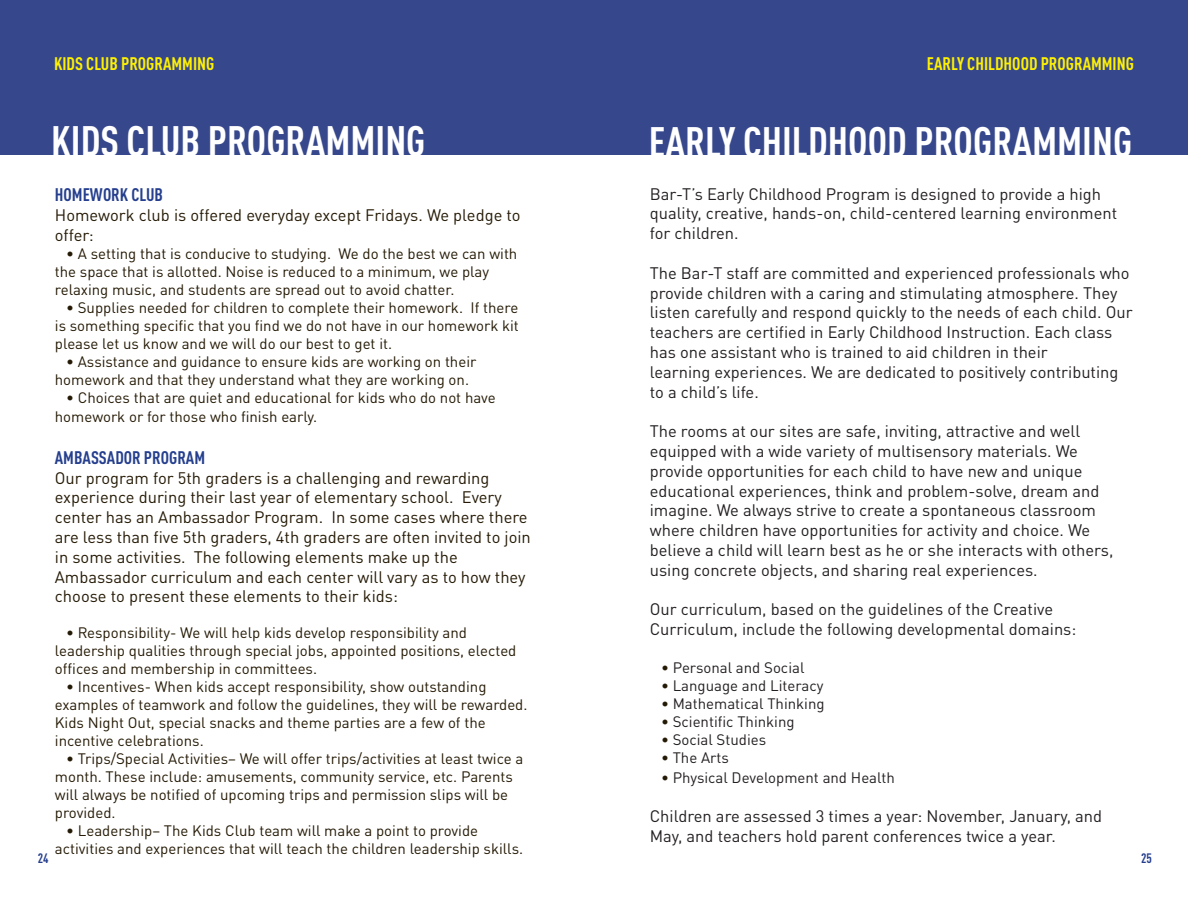
<style>
.page{position:relative;width:1188px;height:918px;background:#fff}
.page>*{position:absolute;margin:0;border:0;box-sizing:border-box;transform-origin:0 0}
.t1{font:700 condensed 42px "DINOT";color:#fff}
.t2{font:700 condensed 18px "DINOT";color:#fff101}
.t3{font:700 condensed 18px "DINOT";color:#253f8e}
.t4{font:16.5px/19.8px "DINOT";color:#231f20}
.t5{font:16.5px/19.8px "DINOT";color:#251a05}
.t6{font:15px/18px "DINOT";color:#251a05}
.t7{font:15px "DINOT";color:#231f20}
.t8{font:700 condensed 13.5px "DINOT";color:#253f8e}
.s1{color:#251a05}
</style>
<div class="page">
<div style="left:0;top:0;width:1188px;height:155px;background:#36478c"></div>
<p class="t2" style="left:54px;top:53px;width:162px">KIDS CLUB PROGRAMMING</p>
<p class="t2" style="left:927px;top:53px;width:209px">EARLY CHILDHOOD PROGRAMMING</p>
<h1 class="t1" style="left:51px;top:116px;width:376px">KIDS CLUB PROGRAMMING</h1>
<h1 class="t1" style="left:649px;top:116px;width:485px">EARLY CHILDHOOD PROGRAMMING</h1>
<p class="t3" style="left:55px;top:184px;width:110px">HOMEWORK CLUB</p>
<p class="t5" style="left:55px;top:205px;width:467px">Homework club is offered everyday except Fridays. We pledge to offer:</p>
<p class="t6" style="left:55px;top:244px;width:464px;text-indent:11px">• A setting that is conducive to studying. We do the best we can with the space that is allotted. Noise is reduced to a minimum, we play relaxing music, and students are spread out to avoid chatter.</p>
<p class="t6" style="left:55px;top:298px;width:466px;text-align:justify;text-indent:11px">• Supplies needed for children to complete their homework. If there is something specific that you find we do not have in our homework kit please let us know and we will do our best to get it.</p>
<p class="t6" style="left:55px;top:352px;width:423px;text-indent:11px">• Assistance and guidance to ensure kids are working on their homework and that they understand what they are working on.</p>
<p class="t6" style="left:55px;top:387px;width:442px;line-height:19.8px;text-indent:11px">• Choices that are quiet and educational for kids who do not have homework or for those who finish early.</p>
<p class="t3" style="left:55px;top:447px;width:152px">AMBASSADOR PROGRAM</p>
<p class="t5" style="left:55px;top:468px;width:478px">Our program for 5th graders is a challenging and rewarding experience during their last year of elementary school. Every center has an Ambassador Program. In some cases where there are less than five 5th graders, 4th graders are often invited to join in some activities. The following elements make up the Ambassador curriculum and each center will vary as to how they choose to present these elements to their kids:</p>
<p class="t6" style="left:55px;top:624px;width:463px;text-indent:11px">• Responsibility- We will help kids develop responsibility and leadership qualities through special jobs, appointed positions, elected offices and membership in committees.</p>
<p class="t6" style="left:55px;top:678px;width:474px;text-indent:11px">• Incentives- When kids accept responsibility, show outstanding examples of teamwork and follow the guidelines, they will be rewarded.<br>Kids Night Out, special snacks and theme parties are a few of the incentive celebrations.</p>
<p class="t6" style="left:55px;top:750px;width:470px;text-indent:11px">• Trips/Special Activities– We will offer trips/activities at least twice a month. These include: amusements, community service, etc. Parents will always be notified of upcoming trips and permission slips will be provided.</p>
<p class="t6" style="left:55px;top:822px;width:470px;text-indent:11px">• Leadership– The Kids Club team will make a point to provide activities and experiences that will teach the children leadership skills.</p>
<p class="t4" style="left:650px;top:183px;width:469px">Bar-T’s Early Childhood Program is designed to provide a high quality, creative, hands-on, child-centered learning environment for children.</p>
<p class="t4" style="left:650px;top:263px;width:484px">The Bar-T staff are committed and experienced professionals who provide children with a caring and stimulating atmosphere. They listen carefully and respond quickly to the needs of each child. Our teachers are certified in Early Childhood Instruction. Each class has one assistant who is trained to aid children in their<br>learning experiences. We are dedicated to positively contributing to a child’s life.</p>
<p class="t4" style="left:650px;top:421px;width:465px">The rooms at our sites are safe, inviting, attractive and well equipped with a wide variety of multisensory materials. We provide opportunities for each child to have new and unique educational experiences, think and problem-solve, dream and imagine. We always strive to create a spontaneous classroom where children have opportunities for activity and choice. We believe a child will learn best as he or she interacts with others, using concrete objects, and sharing real experiences.</p>
<p class="t4" style="left:650px;top:599px;width:428px">Our curriculum, based on the guidelines of the Creative<br>Curriculum, include the following developmental domains:</p>
<p class="t7" style="left:661px;top:658px;width:145px"><span class="s1">•</span> Personal and Social</p>
<p class="t7" style="left:661px;top:676px;width:164px"><span class="s1">•</span> Language and Literacy</p>
<p class="t7" style="left:661px;top:694px;width:165px"><span class="s1">•</span> Mathematical Thinking</p>
<p class="t7" style="left:661px;top:712px;width:135px"><span class="s1">•</span> Scientific Thinking</p>
<p class="t7" style="left:661px;top:730px;width:107px"><span class="s1">•</span> Social Studies</p>
<p class="t7" style="left:661px;top:748px;width:69px"><span class="s1">•</span> The Arts</p>
<p class="t7" style="left:661px;top:768px;width:235px"><span class="s1">•</span> Physical Development and Health</p>
<p class="t4" style="left:650px;top:806px;width:454px">Children are assessed 3 times a year: November, January, and<br>May, and teachers hold parent conferences twice a year.</p>
<p class="t8" style="left:38px;top:850px;width:12px">24</p>
<p class="t8" style="left:1141px;top:850px;width:12px">25</p>
</div>
